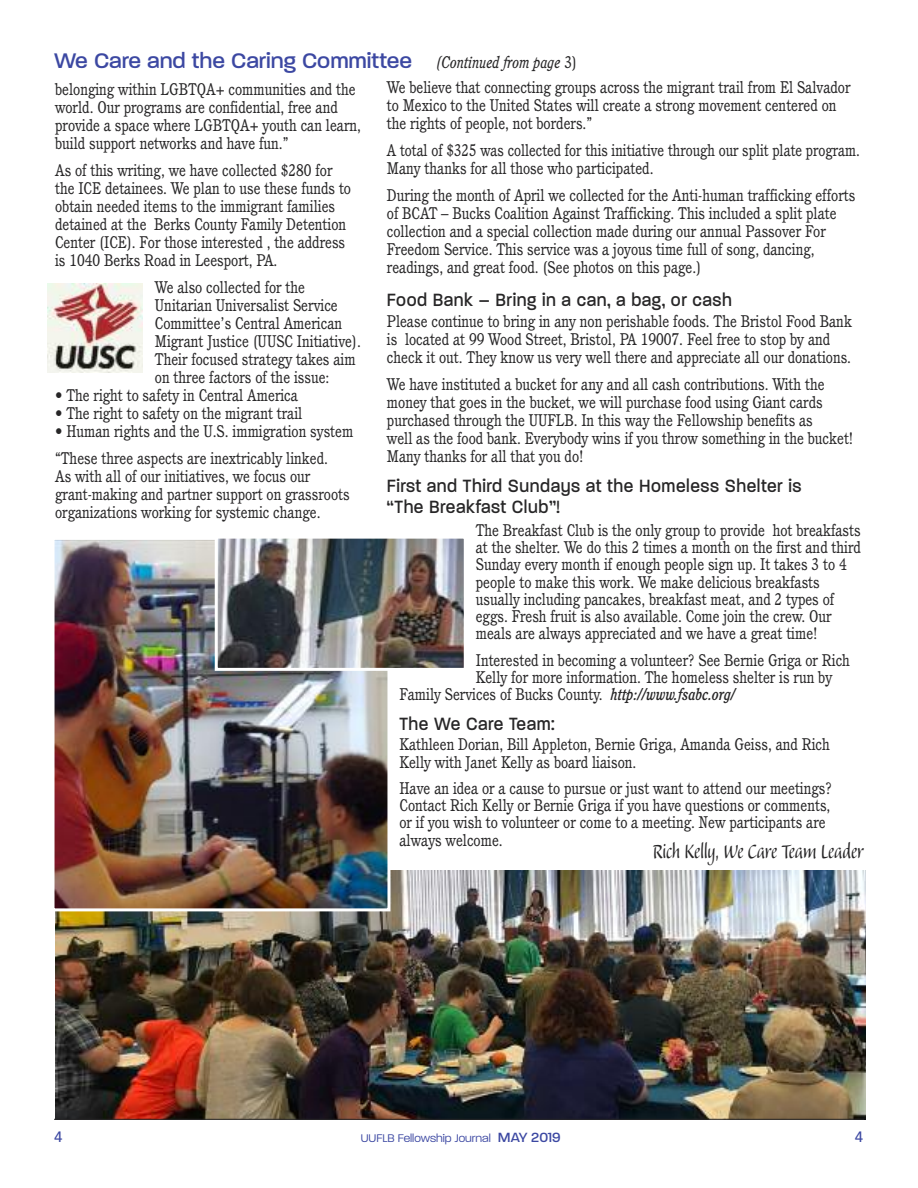
<style>
.page{position:relative;width:918px;height:1188px;background:#fff}
.page>*{position:absolute;margin:0;border:0;box-sizing:border-box;transform-origin:0 0}
.t1{font:500 28.5px "Paralucent";color:#3c48a2}
.t2{font:25.5px "Balzano";color:#272627;scale:.9 1}
.t3{font:500 24px/21px "Paralucent";letter-spacing:.025em;color:#272627;scale:.9 1}
.t4{font:16.5px/18px "Cushing";color:#272627;scale:.9 1}
.t5{font:16.5px/18px "Cushing";color:#272627;scale:.88 1}
.t6{font:300 15px "Paralucent";color:#3c48a2}
.t7{font:500 15px "Avenir";color:#3c48a2}
.s1{font-family:"Cushing";font-weight:400;font-style:italic;font-size:16.5px;color:#272627}
.s2{font-family:"Cushing";font-weight:400;font-size:16.5px;color:#272627}
.s3{font-weight:500;font-style:italic}
.s4{font-weight:500;font-size:18px}
</style>
<div class="page">
<img style="left:48px;top:283px;width:94px;height:90px">
<img style="left:55px;top:871px;width:810px;height:248px">
<img style="left:56px;top:541px;width:330px;height:366px">
<div style="left:52px;top:537px;width:338px;height:374px;border:3px solid #fff"></div>
<hr style="left:54px;top:1119px;width:810px;height:1px;background:#272627">
<img style="left:219px;top:540px;width:244px;height:127px">
<div style="left:215px;top:536px;width:252px;height:135px;border:3px solid #fff"></div>
<h1 class="t1" style="left:54px;top:42px;width:525px">We Care and the Caring Committee <span class="s1">(Continued from page</span> <span class="s2">3)</span></h1>
<p class="t4" style="left:387px;top:79px;width:517px">We believe that connecting groups across the migrant trail from El Salvador to Mexico to the United States will create a strong movement centered on the rights of people, not borders.”</p>
<p class="t5" style="left:387px;top:142px;width:539px">A total of $325 was collected for this initiative through our split plate program.<br>Many thanks for all those who participated.</p>
<p class="t4" style="left:387px;top:187px;width:522px">During the month of April we collected for the Anti-human trafficking efforts of BCAT – Bucks Coalition Against Trafficking. This included a split plate collection and a special collection made during our annual Passover For Freedom Service. This service was a joyous time full of song, dancing, readings, and great food. (See photos on this page.)</p>
<h3 class="t3" style="left:387px;top:287px;width:385px">Food Bank – Bring in a can, a bag, or cash</h3>
<p class="t4" style="left:387px;top:313px;width:518px">Please continue to bring in any non perishable foods. The Bristol Food Bank is located at 99 Wood Street, Bristol, PA 19007. Feel free to stop by and check it out. They know us very well there and appreciate all our donations.</p>
<p class="t4" style="left:387px;top:376px;width:520px">We have instituted a bucket for any and all cash contributions. With the money that goes in the bucket, we will purchase food using Giant cards purchased through the UUFLB. In this way the Fellowship benefits as<br>well as the food bank. Everybody wins if you throw something in the bucket!<br>Many thanks for all that you do!</p>
<h3 class="t3" style="left:387px;top:473px;width:462px">First and Third Sundays at the Homeless Shelter is “The Breakfast Club”!</h3>
<p class="t4" style="left:476px;top:523px;width:429px;line-height:17.2px">The Breakfast Club is the only group to provide hot breakfasts at the shelter. We do this 2 times a month on the first and third Sunday every month if enough people sign up. It takes 3 to 4 people to make this work. We make delicious breakfasts usually including pancakes, breakfast meat, and 2 types of eggs. Fresh fruit is also available. Come join the crew. Our meals are always appreciated and we have a great time!</p>
<p class="t4" style="left:476px;top:652px;width:417px">Interested in becoming a volunteer? See Bernie Griga or Rich</p>
<p class="t4" style="left:476px;top:670px;width:398px">Kelly for more information. The homeless shelter is run by</p>
<p class="t4" style="left:399px;top:687px;width:375px">Family Services of Bucks County. <span class="s3">http://www.fsabc.org/</span></p>
<h3 class="t3" style="left:399px;top:711px;width:174px">The We Care Team:</h3>
<p class="t4" style="left:399px;top:737px;width:480px;line-height:17.2px">Kathleen Dorian, Bill Appleton, Bernie Griga, Amanda Geiss, and Rich<br>Kelly with Janet Kelly as board liaison.</p>
<p class="t4" style="left:399px;top:781px;width:482px;line-height:17.2px">Have an idea or a cause to pursue or just want to attend our meetings?<br>Contact Rich Kelly or Bernie Griga if you have questions or comments, or if you wish to volunteer or come to a meeting. New participants are always welcome.</p>
<p class="t4" style="left:55px;top:81px;width:342px">belonging within LGBTQA+ communities and the world. Our programs are confidential, free and provide a space where LGBTQA+ youth can learn, build support networks and have fun.”</p>
<p class="t4" style="left:55px;top:162px;width:330px">As of this writing, we have collected $280 for the ICE detainees. We plan to use these funds to obtain needed items to the immigrant families detained at the Berks County Family Detention Center (ICE). For those interested , the address is 1040 Berks Road in Leesport, PA.</p>
<p class="t4" style="left:155px;top:279px;width:230px">We also collected for the<br>Unitarian Universalist Service<br>Committee’s Central American<br>Migrant Justice (UUSC Initiative).<br>Their focused strategy takes aim on three factors of the issue:</p>
<p class="t4" style="left:55px;top:387px;width:271px">• The right to safety in Central America</p>
<p class="t4" style="left:55px;top:405px;width:276px">• The right to safety on the migrant trail</p>
<p class="t4" style="left:55px;top:419px;width:333px;line-height:27px">• Human rights and the U.S. immigration system “These three aspects are inextricably linked.</p>
<p class="t4" style="left:55px;top:468px;width:329px">As with all of our initiatives, we focus our grant-making and partner support on grassroots organizations working for systemic change.</p>
<h2 class="t2" style="left:653px;top:842px;width:236px">Rich Kelly, We Care Team Leader</h2>
<p class="t7" style="left:54px;top:1127px;width:10px">4</p>
<p class="t6" style="left:361px;top:1128px;width:201px">UUFLB Fellowship Journal <span class="s4">MAY 2019</span></p>
<p class="t7" style="left:855px;top:1127px;width:10px">4</p>
</div>
